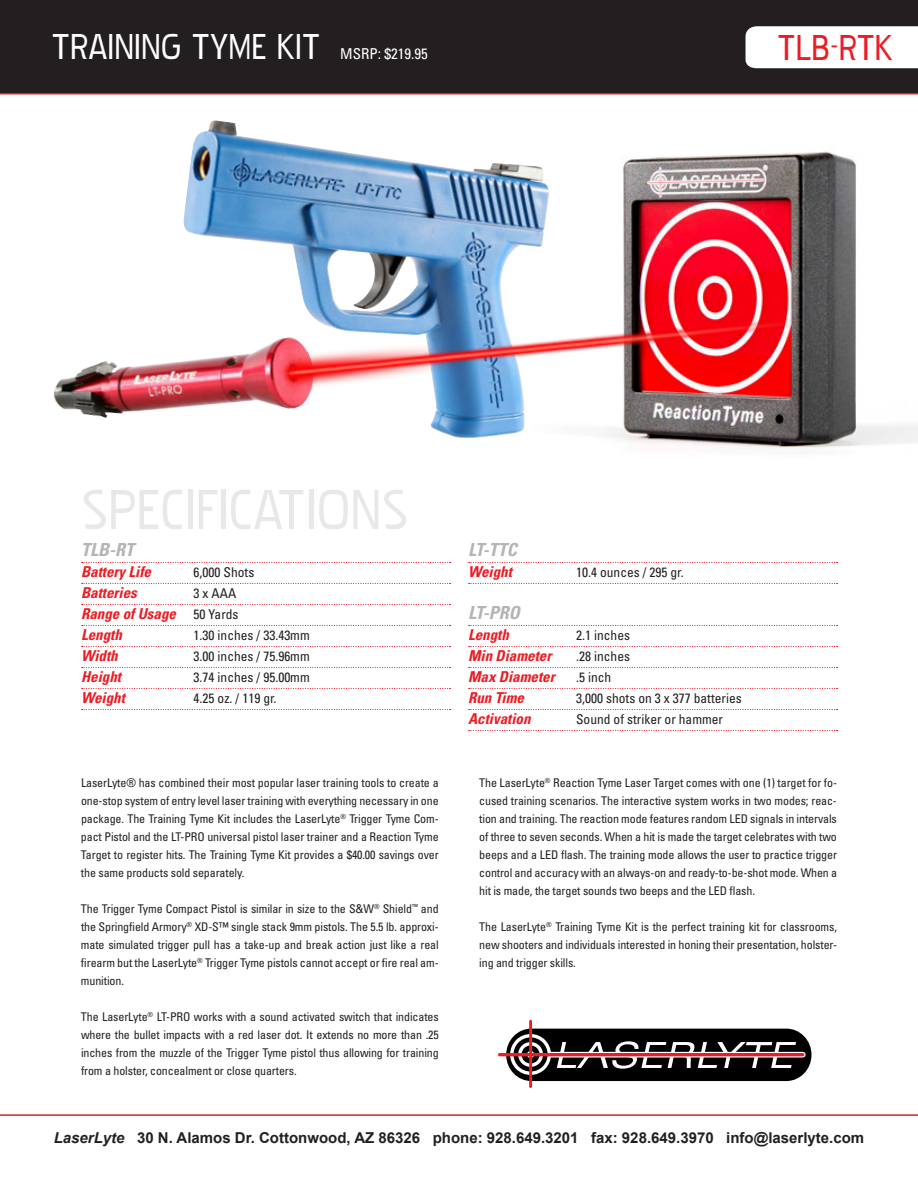
<style>
.page{position:relative;width:918px;height:1188px;background:#fff}
.page>*{position:absolute;margin:0;border:0;box-sizing:border-box;transform-origin:0 0}
.Specs{font:75px "Pakenham Rg";color:#e7e8e8}
.t1{font:48px "Pakenham Rg";color:#fff}
.t2{font:48px "Pakenham Rg";color:#ed1c24}
.Specs-2{font:italic 700 condensed 18px "Univers";color:#b2b4b6}
.Specs-3{font:italic 700 condensed 15px "Univers";color:#ed1c24}
.t3{font:700 15px "Arial";color:#231f20}
.t4{font:condensed 15px "Univers";color:#fff}
.Specs-4{font:condensed 13.5px "Univers";color:#231f20}
.t5{font:condensed 12px/18px "Univers";letter-spacing:-.01em;color:#231f20;text-align:justify}
.s1{font-weight:400;font-style:normal;font-size:13.5px;color:#231f20}
.s2{font-style:italic}
</style>
<div class="page">
<div style="left:506px;top:1029px;width:306px;height:52px;background:#000;border-radius:26px"></div>
<svg style="left:510px;top:1034px;width:41px;height:41px"></svg>
<svg style="left:557px;top:1041px;width:239px;height:28px"></svg>
<hr style="left:529px;top:1020px;width:3px;height:68px;background:#ed1c24">
<div style="left:547px;top:1052px;width:259px;height:6px;background:#f8afb2;border-radius:3px"></div>
<hr style="left:498px;top:1053px;width:306px;height:3px;background:#ed1c24;border-radius:2px">
<hr style="left:0;top:1114px;width:918px;height:2px;background:#d2232a">
<img style="left:486px;top:94px;width:432px;height:353px">
<img style="left:191px;top:120px;width:359px;height:37px">
<img style="left:54px;top:157px;width:770px;height:295px">
<div style="left:0;top:0;width:918px;height:94px;background:#231f20"></div>
<svg style="left:744px;top:26px;width:174px;height:42px"></svg>
<svg style="left:82px;top:562px;width:369px;height:1px"></svg>
<svg style="left:82px;top:583px;width:369px;height:1px"></svg>
<svg style="left:82px;top:604px;width:369px;height:1px"></svg>
<svg style="left:82px;top:625px;width:369px;height:1px"></svg>
<svg style="left:82px;top:646px;width:369px;height:1px"></svg>
<svg style="left:82px;top:667px;width:369px;height:1px"></svg>
<svg style="left:82px;top:688px;width:369px;height:1px"></svg>
<svg style="left:82px;top:709px;width:369px;height:1px"></svg>
<svg style="left:469px;top:562px;width:369px;height:1px"></svg>
<svg style="left:469px;top:583px;width:369px;height:1px"></svg>
<svg style="left:469px;top:625px;width:369px;height:1px"></svg>
<svg style="left:469px;top:646px;width:369px;height:1px"></svg>
<svg style="left:469px;top:667px;width:369px;height:1px"></svg>
<svg style="left:469px;top:688px;width:369px;height:1px"></svg>
<svg style="left:469px;top:709px;width:369px;height:1px"></svg>
<svg style="left:469px;top:730px;width:369px;height:1px"></svg>
<p class="t1" style="left:52px;top:29px;width:270px">TRAINING TYME KIT</p>
<p class="t4" style="left:340px;top:45px;width:89px">MSRP: $219.95</p>
<p class="t2" style="left:777px;top:29px;width:117px">TLB-RTK</p>
<p class="Specs" style="left:81px;top:481px;width:329px">SPECIFICATIONS</p>
<p class="Specs-2" style="left:81px;top:539px;width:54px">TLB-RT</p>
<p class="Specs-3" style="left:81px;top:562px;width:71px">Battery Life</p>
<p class="Specs-4" style="left:194px;top:564px;width:62px">6,000 Shots</p>
<p class="Specs-3" style="left:81px;top:583px;width:57px">Batteries</p>
<p class="Specs-4" style="left:194px;top:585px;width:44px">3 x AAA</p>
<p class="Specs-3" style="left:81px;top:604px;width:159px">Range of Usage <span class="s1">50 Yards</span></p>
<p class="Specs-3" style="left:81px;top:625px;width:42px">Length</p>
<p class="Specs-4" style="left:194px;top:627px;width:118px">1.30 inches / 33.43mm</p>
<p class="Specs-3" style="left:81px;top:646px;width:38px">Width</p>
<p class="Specs-4" style="left:194px;top:648px;width:118px">3.00 inches / 75.96mm</p>
<p class="Specs-3" style="left:81px;top:667px;width:42px">Height</p>
<p class="Specs-4" style="left:194px;top:669px;width:118px">3.74 inches / 95.00mm</p>
<p class="Specs-3" style="left:81px;top:688px;width:45px">Weight</p>
<p class="Specs-4" style="left:194px;top:690px;width:84px">4.25 oz. / 119 gr.</p>
<p class="t5" style="left:81px;top:773px;width:359px">LaserLyte® has combined their most popular laser training tools to create a one-stop system of entry level laser training with everything necessary in one package. The Training Tyme Kit includes the LaserLyte<sup>®</sup> Trigger Tyme Com&shy;pact Pistol and the LT-PRO universal pistol laser trainer and a Reaction Tyme Target to register hits. The Training Tyme Kit provides a $40.00 savings over the same products sold separately.</p>
<p class="t5" style="left:81px;top:899px;width:359px">The Trigger Tyme Compact Pistol is similar in size to the S&amp;W<sup>®</sup> Shield<sup>™</sup> and the Springfield Armory<sup>®</sup> XD-S™ single stack 9mm pistols. The 5.5 lb. approxi&shy;mate simulated trigger pull has a take-up and break action just like a real firearm but the LaserLyte<sup>®</sup> Trigger Tyme pistols cannot accept or fire real am&shy;munition.</p>
<p class="t5" style="left:81px;top:1007px;width:359px">The LaserLyte<sup>®</sup> LT-PRO works with a sound activated switch that indicates where the bullet impacts with a red laser dot. It extends no more than .25 inches from the muzzle of the Trigger Tyme pistol thus allowing for training from a holster, concealment or close quarters.</p>
<p class="Specs-2" style="left:468px;top:539px;width:50px">LT-TTC</p>
<p class="Specs-3" style="left:468px;top:562px;width:45px">Weight</p>
<p class="Specs-4" style="left:576px;top:564px;width:109px">10.4 ounces / 295 gr.</p>
<p class="Specs-2" style="left:468px;top:602px;width:53px">LT-PRO</p>
<p class="Specs-3" style="left:468px;top:625px;width:42px">Length</p>
<p class="Specs-4" style="left:576px;top:627px;width:55px">2.1 inches</p>
<p class="Specs-3" style="left:468px;top:646px;width:85px">Min Diameter</p>
<p class="Specs-4" style="left:576px;top:648px;width:55px">.28 inches</p>
<p class="Specs-3" style="left:468px;top:667px;width:88px">Max Diameter</p>
<p class="Specs-4" style="left:576px;top:669px;width:37px">.5 inch</p>
<p class="Specs-3" style="left:468px;top:688px;width:57px">Run Time</p>
<p class="Specs-4" style="left:576px;top:690px;width:167px">3,000 shots on 3 x 377 batteries</p>
<p class="Specs-3" style="left:468px;top:709px;width:64px">Activation</p>
<p class="Specs-4" style="left:576px;top:711px;width:148px">Sound of striker or hammer</p>
<p class="t5" style="left:479px;top:773px;width:359px">The LaserLyte<sup>®</sup> Reaction Tyme Laser Target comes with one (1) target for fo&shy;cused training scenarios. The interactive system works in two modes; reac&shy;tion and training. The reaction mode features random LED signals in intervals of three to seven seconds. When a hit is made the target celebrates with two beeps and a LED flash. The training mode allows the user to practice trigger control and accuracy with an always-on and ready-to-be-shot mode. When a hit is made, the target sounds two beeps and the LED flash.</p>
<p class="t5" style="left:479px;top:917px;width:359px">The LaserLyte<sup>®</sup> Training Tyme Kit is the perfect training kit for classrooms, new shooters and individuals interested in honing their presentation, holster&shy;ing and trigger skills.</p>
<p class="t3" style="left:54px;top:1128px;width:812px"><span class="s2">LaserLyte</span> 30 N. Alamos Dr. Cottonwood, AZ 86326 phone: 928.649.3201 fax: 928.649.3970 info@laserlyte.com</p>
</div>
